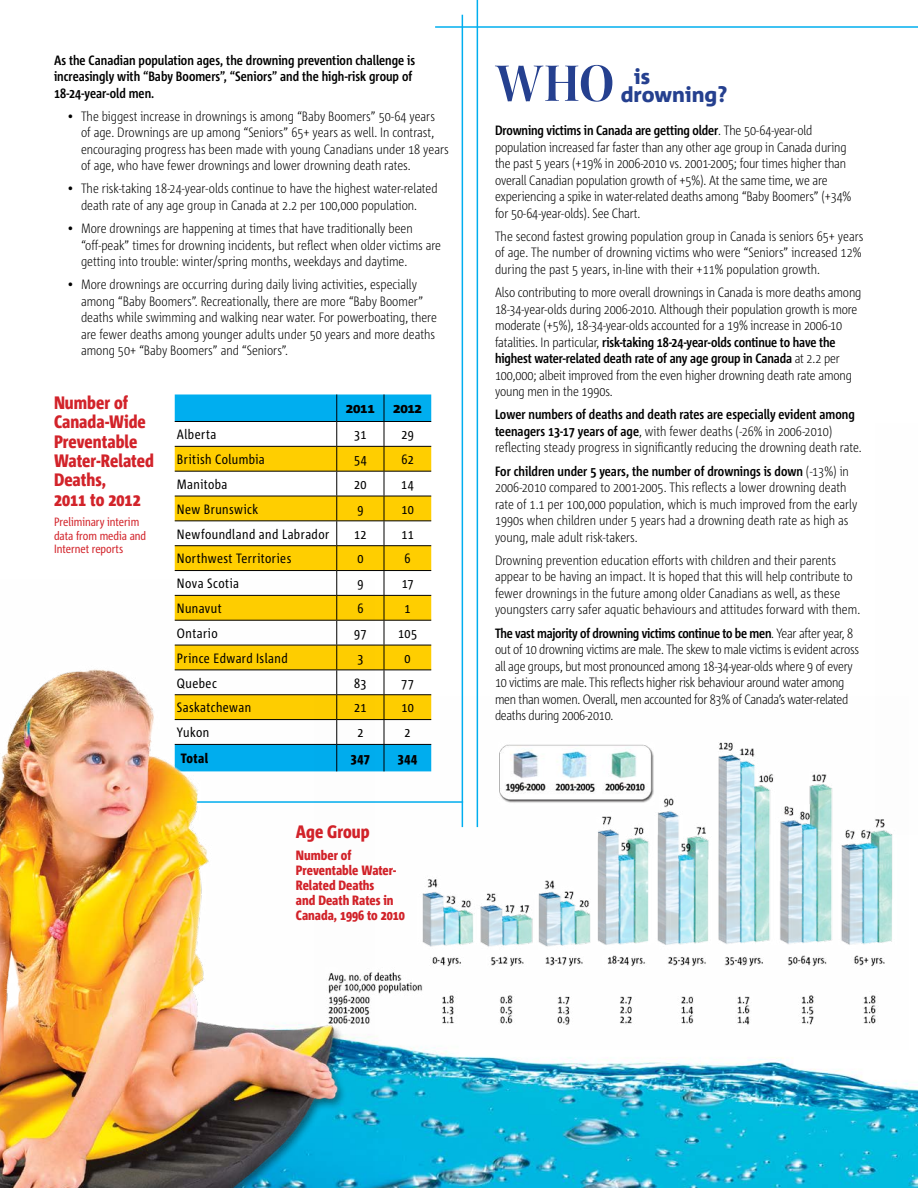
<style>
.page{position:relative;width:918px;height:1188px;background:#fff}
.page>*{position:absolute;margin:0;border:0;box-sizing:border-box;transform-origin:0 0}
.t1{font:800 54px "Kepler CS Titling Semi Exp";color:#25408f}
.t2{font:800 21px/18px "Corpid";color:#25408f}
.t3{font:800 18px/19.5px "Corpid Cd";color:#d2232a}
.t4{font:300 13.5px/16.5px "Corpid Cd";color:#000}
.t5{font:300 13.5px/16.5px "Corpid Cd";letter-spacing:-.02em;color:#000}
.t6{font:13.5px "Corpid Cd";letter-spacing:.03em;color:#000}
.t7{font:700 13.5px/16.5px "Corpid Cd";color:#000}
.t8{font:800 13.5px/15px "Corpid Cd";color:#d2232a}
.t9{font:800 13.5px "Corpid Cd";letter-spacing:.035em;color:#000}
.t10{font:800 13.5px "Corpid";letter-spacing:-.02em;color:#000}
.t11{font:12px/13.5px "Corpid Cd";color:#d2232a}
.s1{font-weight:700}
</style>
<div class="page">
<img style="left:375px;top:1049px;width:543px;height:139px">
<svg style="left:175px;top:394px;width:256px;height:52px;fill:#00aeef"></svg>
<svg style="left:175px;top:447px;width:256px;height:250px;fill:#ffce00"></svg>
<svg style="left:384px;top:394px;width:1px;height:303px"></svg>
<hr style="left:175px;top:421px;width:162px;height:1px;background:#000">
<hr style="left:337px;top:421px;width:47px;height:1px;background:#000">
<hr style="left:384px;top:421px;width:47px;height:1px;background:#000">
<hr style="left:175px;top:446px;width:162px;height:1px;background:#000">
<hr style="left:337px;top:446px;width:47px;height:1px;background:#000">
<hr style="left:384px;top:446px;width:47px;height:1px;background:#000">
<hr style="left:175px;top:471px;width:162px;height:1px;background:#000">
<hr style="left:337px;top:471px;width:47px;height:1px;background:#000">
<hr style="left:384px;top:471px;width:47px;height:1px;background:#000">
<hr style="left:175px;top:496px;width:162px;height:1px;background:#000">
<hr style="left:337px;top:496px;width:47px;height:1px;background:#000">
<hr style="left:384px;top:496px;width:47px;height:1px;background:#000">
<hr style="left:175px;top:520px;width:162px;height:1px;background:#000">
<hr style="left:337px;top:520px;width:47px;height:1px;background:#000">
<hr style="left:384px;top:520px;width:47px;height:1px;background:#000">
<hr style="left:175px;top:545px;width:162px;height:1px;background:#000">
<hr style="left:337px;top:545px;width:47px;height:1px;background:#000">
<hr style="left:384px;top:545px;width:47px;height:1px;background:#000">
<hr style="left:175px;top:570px;width:162px;height:1px;background:#000">
<hr style="left:337px;top:570px;width:47px;height:1px;background:#000">
<hr style="left:384px;top:570px;width:47px;height:1px;background:#000">
<hr style="left:337px;top:595px;width:47px;height:1px;background:#000">
<hr style="left:384px;top:595px;width:47px;height:1px;background:#000">
<hr style="left:337px;top:620px;width:47px;height:1px;background:#000">
<hr style="left:384px;top:620px;width:47px;height:1px;background:#000">
<hr style="left:337px;top:645px;width:47px;height:1px;background:#000">
<hr style="left:384px;top:645px;width:47px;height:1px;background:#000">
<hr style="left:337px;top:670px;width:47px;height:1px;background:#000">
<hr style="left:384px;top:670px;width:47px;height:1px;background:#000">
<hr style="left:337px;top:694px;width:47px;height:1px;background:#000">
<hr style="left:384px;top:694px;width:47px;height:1px;background:#000">
<svg style="left:336px;top:394px;width:1px;height:185px"></svg>
<img style="left:0;top:579px;width:375px;height:609px">
<img style="left:315px;top:697px;width:578px;height:352px">
<hr style="left:477px;top:0;width:1px;height:827px;background:#00aeef">
<hr style="left:462px;top:15px;width:1px;height:812px;background:#00aeef">
<hr style="left:435px;top:26px;width:483px;height:2px;background:#00aeef">
<p class="t7" style="left:54px;top:52px;width:363px">As the Canadian population ages, the drowning prevention challenge is increasingly with “Baby Boomers”, “Seniors” and the high-risk group of<br>18-24-year-old men.</p>
<p class="t4" style="left:81px;top:108px;width:369px;text-indent:-14px">• The biggest increase in drownings is among “Baby Boomers” 50-64 years<br>of age. Drownings are up among “Seniors” 65+ years as well. In contrast, encouraging progress has been made with young Canadians under 18 years of age, who have fewer drownings and lower drowning death rates.</p>
<p class="t4" style="left:68px;top:181px;width:372px;text-align:center">• The risk-taking 18-24-year-olds continue to have the highest water-related death rate of any age group in Canada at 2.2 per 100,000 population.</p>
<p class="t4" style="left:81px;top:220px;width:362px;text-indent:-14px">• More drownings are happening at times that have traditionally been “off-peak” times for drowning incidents, but reflect when older victims are getting into trouble: winter/spring months, weekdays and daytime.</p>
<p class="t4" style="left:81px;top:277px;width:357px;text-indent:-14px">• More drownings are occurring during daily living activities, especially among “Baby Boomers”. Recreationally, there are more “Baby Boomer” deaths while swimming and walking near water. For powerboating, there are fewer deaths among younger adults under 50 years and more deaths among 50+ “Baby Boomers” and “Seniors”.</p>
<h3 class="t3" style="left:54px;top:393px;width:101px">Number of<br>Canada-Wide<br>Preventable<br>Water-Related<br>Deaths,<br>2011 to 2012</h3>
<p class="t11" style="left:54px;top:515px;width:94px">Preliminary interim data from media and<br>Internet reports</p>
<p class="t10" style="left:346px;top:401px;width:30px">2011</p>
<p class="t10" style="left:393px;top:401px;width:30px">2012</p>
<p class="t6" style="left:177px;top:427px;width:41px">Alberta</p>
<p class="t6" style="left:354px;top:427px;width:14px">31</p>
<p class="t6" style="left:401px;top:427px;width:14px">29</p>
<p class="t6" style="left:177px;top:452px;width:89px">British Columbia</p>
<p class="t6" style="left:354px;top:452px;width:14px">54</p>
<p class="t6" style="left:401px;top:452px;width:14px">62</p>
<p class="t6" style="left:177px;top:477px;width:52px">Manitoba</p>
<p class="t6" style="left:354px;top:477px;width:14px">20</p>
<p class="t6" style="left:401px;top:477px;width:14px">14</p>
<p class="t6" style="left:177px;top:502px;width:83px">New Brunswick</p>
<p class="t6" style="left:357px;top:502px;width:8px">9</p>
<p class="t6" style="left:401px;top:502px;width:14px">10</p>
<p class="t6" style="left:177px;top:526px;width:154px">Newfoundland and Labrador</p>
<p class="t6" style="left:354px;top:526px;width:14px">12</p>
<p class="t6" style="left:401px;top:526px;width:14px">11</p>
<p class="t6" style="left:177px;top:551px;width:116px">Northwest Territories</p>
<p class="t6" style="left:357px;top:551px;width:8px">0</p>
<p class="t6" style="left:405px;top:551px;width:8px">6</p>
<p class="t6" style="left:177px;top:576px;width:63px">Nova Scotia</p>
<p class="t6" style="left:357px;top:576px;width:8px">9</p>
<p class="t6" style="left:402px;top:576px;width:13px">17</p>
<p class="t6" style="left:177px;top:601px;width:46px">Nunavut</p>
<p class="t6" style="left:357px;top:601px;width:8px">6</p>
<p class="t6" style="left:405px;top:601px;width:8px">1</p>
<p class="t6" style="left:177px;top:626px;width:42px">Ontario</p>
<p class="t6" style="left:354px;top:626px;width:14px">97</p>
<p class="t6" style="left:398px;top:626px;width:20px">105</p>
<p class="t6" style="left:177px;top:651px;width:112px">Prince Edward Island</p>
<p class="t6" style="left:357px;top:651px;width:8px">3</p>
<p class="t6" style="left:405px;top:651px;width:8px">0</p>
<p class="t6" style="left:177px;top:676px;width:42px">Quebec</p>
<p class="t6" style="left:354px;top:676px;width:14px">83</p>
<p class="t6" style="left:401px;top:676px;width:14px">77</p>
<p class="t6" style="left:177px;top:700px;width:76px">Saskatchewan</p>
<p class="t6" style="left:354px;top:700px;width:14px">21</p>
<p class="t6" style="left:401px;top:700px;width:14px">10</p>
<p class="t6" style="left:177px;top:725px;width:34px">Yukon</p>
<p class="t6" style="left:357px;top:725px;width:8px">2</p>
<p class="t6" style="left:405px;top:725px;width:8px">2</p>
<p class="t9" style="left:181px;top:751px;width:29px">Total</p>
<p class="t9" style="left:351px;top:751px;width:20px">347</p>
<p class="t9" style="left:398px;top:751px;width:21px">344</p>
<h3 class="t3" style="left:296px;top:822px;width:75px">Age Group</h3>
<p class="t8" style="left:296px;top:848px;width:111px">Number of<br>Preventable Water-<br>Related Deaths<br>and Death Rates in<br>Canada, 1996 to 2010</p>
<h1 class="t1" style="left:495px;top:54px;width:121px">who</h1>
<h2 class="t2" style="left:621px;top:68px;width:108px;text-indent:14px">is drowning?</h2>
<p class="t4" style="left:495px;top:122px;width:358px"><span class="s1">Drowning victims in Canada are getting older</span>. The 50-64-year-old population increased far faster than any other age group in Canada during the past 5 years (+19% in 2006-2010 vs. 2001-2005; four times higher than overall Canadian population growth of +5%). At the same time, we are experiencing a spike in water-related deaths among “Baby Boomers” (+34% for 50-64-year-olds). See Chart.</p>
<p class="t4" style="left:495px;top:228px;width:370px">The second fastest growing population group in Canada is seniors 65+ years of age. The number of drowning victims who were “Seniors” increased 12% during the past 5 years, in-line with their +11% population growth.</p>
<p class="t4" style="left:495px;top:284px;width:368px">Also contributing to more overall drownings in Canada is more deaths among 18-34-year-olds during 2006-2010. Although their population growth is more moderate (+5%), 18-34-year-olds accounted for a 19% increase in 2006-10 fatalities. In particular, <span class="s1">risk-taking 18-24-year-olds continue to have the highest water-related death rate of any age group in Canada</span> at 2.2 per 100,000; albeit improved from the even higher drowning death rate among young men in the 1990s.</p>
<p class="t4" style="left:495px;top:407px;width:368px"><span class="s1">Lower numbers of deaths and death rates are especially evident among teenagers 13-17 years of age</span>, with fewer deaths (-26% in 2006-2010) reflecting steady progress in significantly reducing the drowning death rate.</p>
<p class="t4" style="left:495px;top:463px;width:364px"><span class="s1">For children under 5 years, the number of drownings is down</span> (-13%) in 2006-2010 compared to 2001-2005. This reflects a lower drowning death rate of 1.1 per 100,000 population, which is much improved from the early 1990s when children under 5 years had a drowning death rate as high as young, male adult risk-takers.</p>
<p class="t4" style="left:495px;top:552px;width:367px">Drowning prevention education efforts with children and their parents appear to be having an impact. It is hoped that this will help contribute to fewer drownings in the future among older Canadians as well, as these youngsters carry safer aquatic behaviours and attitudes forward with them.</p>
<p class="t5" style="left:495px;top:625px;width:366px"><span class="s1">The vast majority of drowning victims continue to be men</span>. Year after year, 8 out of 10 drowning victims are male. The skew to male victims is evident across all age groups, but most pronounced among 18-34-year-olds where 9 of every 10 victims are male. This reflects higher risk behaviour around water among men than women. Overall, men accounted for 83% of Canada’s water-related deaths during 2006-2010.</p>
</div>
